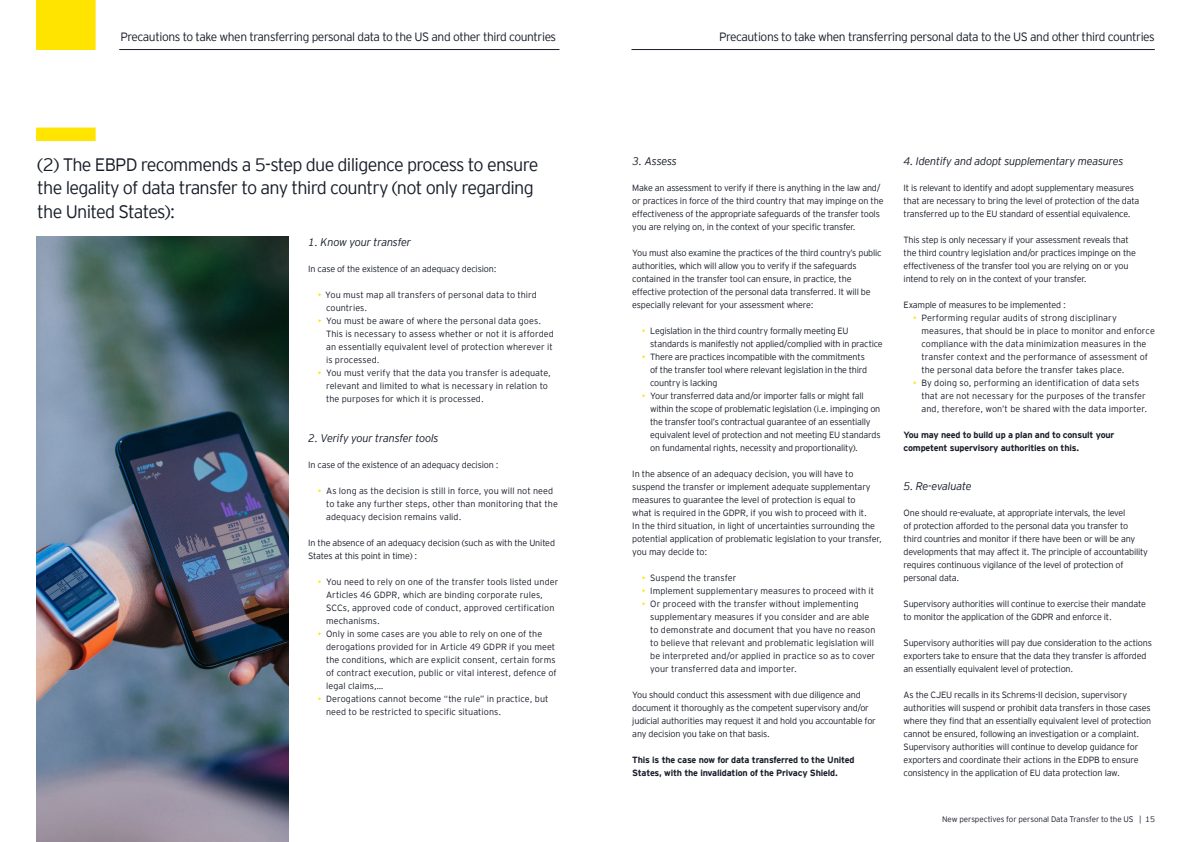
<style>
.page{position:relative;width:1191px;height:842px;background:#fff}
.page>*{position:absolute;margin:0;border:0;box-sizing:border-box;transform-origin:0 0}
.t1{font:300 18px/23.4px "EY Interstate";letter-spacing:-.04em;color:#181d29}
.t2{font:300 12px "EY Interstate";letter-spacing:-.035em;color:#181d29}
.t3{font:italic 300 11px "EY Interstate";letter-spacing:-.02em;color:#181d29}
.t4{font:300 9px/13px "EY Interstate";letter-spacing:-.02em;color:#181d29}
.t5{font:300 9px/13px "EY Interstate";letter-spacing:.005em;color:#181d29}
.t6{font:300 9px/13px "EY Interstate";letter-spacing:.01em;color:#181d29}
.t7{font:700 9px/13px "EY Interstate";letter-spacing:-.02em;color:#181d29}
.t8{font:300 8px "EY Interstate";letter-spacing:-.01em;color:#181d29}
.s1{color:#ffe400}
</style>
<div class="page">
<div style="left:37px;top:0;width:58px;height:49px;background:#ffe400"></div>
<div style="left:36px;top:0;width:60px;height:50px;border:1px solid #ffe400"></div>
<hr style="left:119px;top:49px;width:440px;height:1px;background:#181d29">
<div style="left:36px;top:128px;width:60px;height:13px;background:#ffe400"></div>
<hr style="left:631px;top:49px;width:523px;height:1px;background:#181d29">
<img style="left:36px;top:237px;width:252px;height:605px">
<h2 class="t2" style="left:120px;top:29px;width:437px">Precautions to take when transferring personal data to the US and other third countries</h2>
<h2 class="t2" style="left:719px;top:29px;width:437px">Precautions to take when transferring personal data to the US and other third countries</h2>
<h1 class="t1" style="left:37px;top:152px;width:503px">(2) The EBPD recommends a 5-step due diligence process to ensure the legality of data transfer to any third country (not only regarding the United States):</h1>
<p class="t3" style="left:308px;top:234px;width:105px">1. Know your transfer</p>
<p class="t4" style="left:308px;top:262px;width:190px">In case of the existence of an adequacy decision:</p>
<p class="t5" style="left:326px;top:288px;width:212px;text-indent:-8px"><span class="s1">•</span> You must map all transfers of personal data to third countries.</p>
<p class="t5" style="left:326px;top:314px;width:229px;text-indent:-8px"><span class="s1">•</span> You must be aware of where the personal data goes.<br>This is necessary to assess whether or not it is afforded an essentially equivalent level of protection wherever it is processed.</p>
<p class="t5" style="left:326px;top:366px;width:226px;text-indent:-8px"><span class="s1">•</span> You must verify that the data you transfer is adequate, relevant and limited to what is necessary in relation to the purposes for which it is processed.</p>
<p class="t3" style="left:308px;top:430px;width:132px">2. Verify your transfer tools</p>
<p class="t4" style="left:308px;top:458px;width:192px">In case of the existence of an adequacy decision :</p>
<p class="t5" style="left:326px;top:484px;width:233px;text-indent:-8px"><span class="s1">•</span> As long as the decision is still in force, you will not need to take any further steps, other than monitoring that the adequacy decision remains valid.</p>
<p class="t4" style="left:308px;top:536px;width:248px">In the absence of an adequacy decision (such as with the United<br>States at this point in time) :</p>
<p class="t6" style="left:326px;top:575px;width:234px;text-indent:-8px"><span class="s1">•</span> You need to rely on one of the transfer tools listed under Articles 46 GDPR, which are binding corporate rules, SCCs, approved code of conduct, approved certification mechanisms.</p>
<p class="t5" style="left:326px;top:627px;width:232px;text-indent:-8px"><span class="s1">•</span> Only in some cases are you able to rely on one of the derogations provided for in Article 49 GDPR if you meet the conditions, which are explicit consent, certain forms of contract execution, public or vital interest, defence of legal claims,…</p>
<p class="t5" style="left:326px;top:692px;width:224px;text-indent:-8px"><span class="s1">•</span> Derogations cannot become “the rule” in practice, but need to be restricted to specific situations.</p>
<p class="t3" style="left:632px;top:154px;width:46px">3. Assess</p>
<p class="t4" style="left:632px;top:181px;width:253px">Make an assessment to verify if there is anything in the law and/ or practices in force of the third country that may impinge on the effectiveness of the appropriate safeguards of the transfer tools you are relying on, in the context of your specific transfer.</p>
<p class="t4" style="left:632px;top:246px;width:251px">You must also examine the practices of the third country’s public authorities, which will allow you to verify if the safeguards contained in the transfer tool can ensure, in practice, the effective protection of the personal data transferred. It will be especially relevant for your assessment where:</p>
<p class="t4" style="left:650px;top:324px;width:234px;text-indent:-8px"><span class="s1">•</span> Legislation in the third country formally meeting EU standards is manifestly not applied/complied with in practice</p>
<p class="t4" style="left:650px;top:350px;width:219px;text-indent:-8px"><span class="s1">•</span> There are practices incompatible with the commitments of the transfer tool where relevant legislation in the third country is lacking</p>
<p class="t4" style="left:650px;top:389px;width:232px;text-indent:-8px"><span class="s1">•</span> Your transferred data and/or importer falls or might fall within the scope of problematic legislation (i.e. impinging on the transfer tool’s contractual guarantee of an essentially equivalent level of protection and not meeting EU standards on fundamental rights, necessity and proportionality).</p>
<p class="t4" style="left:632px;top:467px;width:251px">In the absence of an adequacy decision, you will have to suspend the transfer or implement adequate supplementary measures to guarantee the level of protection is equal to<br>what is required in the GDPR, if you wish to proceed with it.<br>In the third situation, in light of uncertainties surrounding the potential application of problematic legislation to your transfer, you may decide to:</p>
<p class="t5" style="left:642px;top:571px;width:96px"><span class="s1">•</span> Suspend the transfer</p>
<p class="t6" style="left:642px;top:584px;width:234px"><span class="s1">•</span> Implement supplementary measures to proceed with it</p>
<p class="t6" style="left:650px;top:597px;width:227px;text-indent:-8px"><span class="s1">•</span> Or proceed with the transfer without implementing supplementary measures if you consider and are able to demonstrate and document that you have no reason to believe that relevant and problematic legislation will be interpreted and/or applied in practice so as to cover your transferred data and importer.</p>
<p class="t4" style="left:632px;top:688px;width:245px">You should conduct this assessment with due diligence and document it thoroughly as the competent supervisory and/or judicial authorities may request it and hold you accountable for any decision you take on that basis.</p>
<p class="t7" style="left:632px;top:753px;width:224px">This is the case now for data transferred to the United<br>States, with the invalidation of the Privacy Shield.</p>
<p class="t3" style="left:903px;top:154px;width:221px">4. Identify and adopt supplementary measures</p>
<p class="t4" style="left:903px;top:181px;width:237px">It is relevant to identify and adopt supplementary measures that are necessary to bring the level of protection of the data transferred up to the EU standard of essential equivalence.</p>
<p class="t4" style="left:903px;top:233px;width:234px">This step is only necessary if your assessment reveals that the third country legislation and/or practices impinge on the effectiveness of the transfer tool you are relying on or you intend to rely on in the context of your transfer.</p>
<p class="t4" style="left:903px;top:298px;width:164px">Example of measures to be implemented :</p>
<p class="t5" style="left:921px;top:311px;width:235px;text-indent:-8px"><span class="s1">•</span> Performing regular audits of strong disciplinary measures, that should be in place to monitor and enforce compliance with the data minimization measures in the transfer context and the performance of assessment of the personal data before the transfer takes place.</p>
<p class="t6" style="left:921px;top:376px;width:227px;text-indent:-8px"><span class="s1">•</span> By doing so, performing an identification of data sets that are not necessary for the purposes of the transfer and, therefore, won’t be shared with the data importer.</p>
<p class="t7" style="left:903px;top:428px;width:212px">You may need to build up a plan and to consult your competent supervisory authorities on this.</p>
<p class="t3" style="left:903px;top:478px;width:70px">5. Re-evaluate</p>
<p class="t4" style="left:903px;top:506px;width:246px">One should re-evaluate, at appropriate intervals, the level<br>of protection afforded to the personal data you transfer to third countries and monitor if there have been or will be any developments that may affect it. The principle of accountability requires continuous vigilance of the level of protection of personal data.</p>
<p class="t4" style="left:903px;top:597px;width:244px">Supervisory authorities will continue to exercise their mandate to monitor the application of the GDPR and enforce it.</p>
<p class="t4" style="left:903px;top:636px;width:250px">Supervisory authorities will pay due consideration to the actions exporters take to ensure that the data they transfer is afforded an essentially equivalent level of protection.</p>
<p class="t4" style="left:903px;top:688px;width:249px">As the CJEU recalls in its Schrems-II decision, supervisory authorities will suspend or prohibit data transfers in those cases where they find that an essentially equivalent level of protection cannot be ensured, following an investigation or a complaint.<br>Supervisory authorities will continue to develop guidance for exporters and coordinate their actions in the EDPB to ensure consistency in the application of EU data protection law.</p>
<p class="t8" style="left:942px;top:813px;width:214px">New perspectives for personal Data Transfer to the US | 15</p>
</div>
